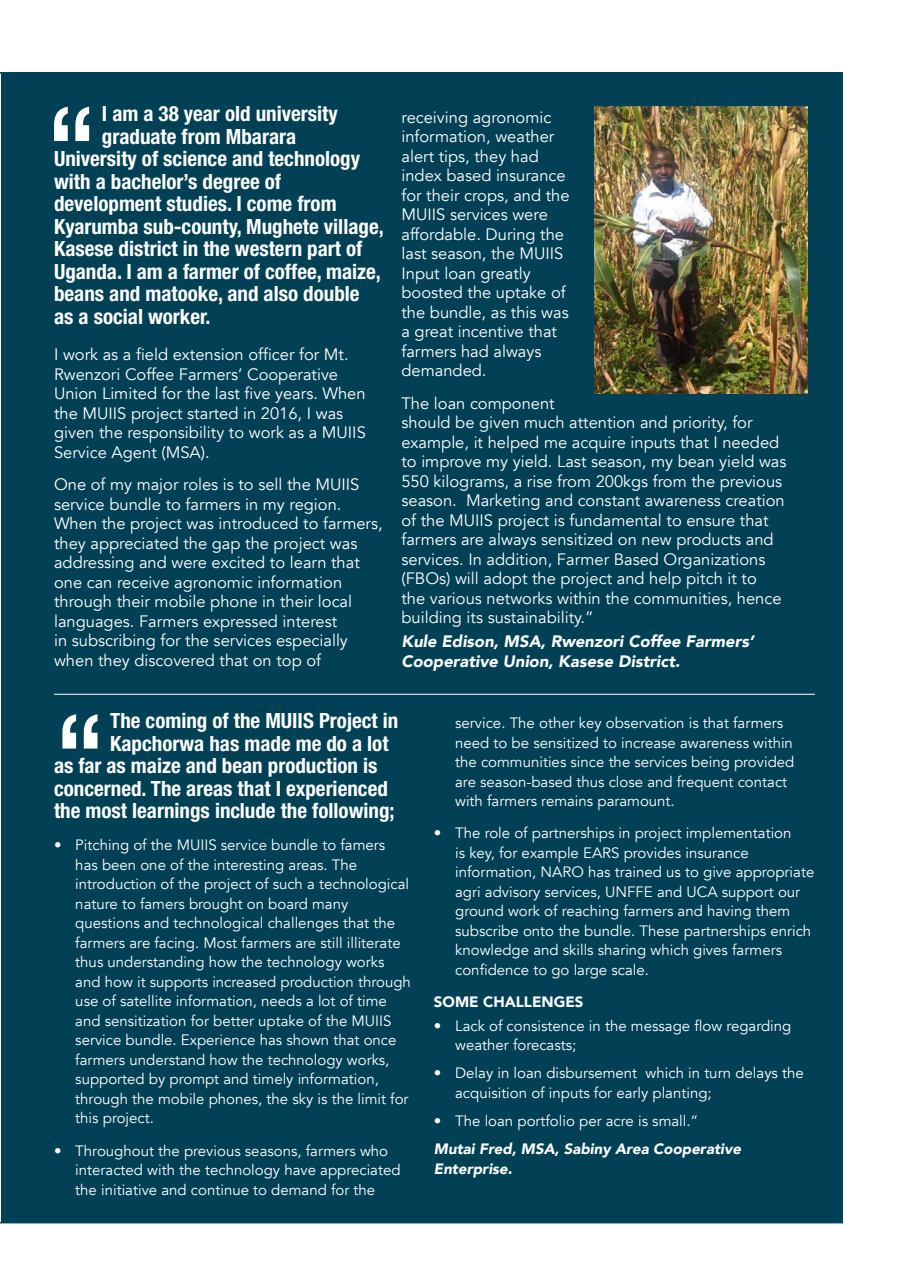
<style>
.page{position:relative;width:898px;height:1276px;background:#fff}
.page>*{position:absolute;margin:0;border:0;box-sizing:border-box;transform-origin:0 0}
.t1{font:700 condensed 21px "Helvetica Neue LT Std";color:#fff}
.t2{font:16.5px/19.5px "Avenir";color:#fff}
.t3{font:italic 900 16.5px/19.5px "Avenir";color:#fff}
.t4{font:15px/19.5px "Avenir";color:#fff}
.t5{font:italic 900 15px/19.5px "Avenir";color:#fff}
.t6{font:900 15px "Avenir";color:#fff}
</style>
<div class="page">
<div style="left:0;top:72px;width:842px;height:1151px;background:#014055"></div>
<hr style="left:54px;top:694px;width:760px;height:1px;background:#fff">
<svg style="left:62px;top:714px;width:35px;height:34px"></svg>
<svg style="left:54px;top:107px;width:35px;height:34px"></svg>
<img style="left:594px;top:106px;width:213px;height:287px">
<h1 class="t1" style="left:102px;top:101px;width:237px">I am a 38 year old university</h1>
<h1 class="t1" style="left:102px;top:124px;width:196px">graduate from Mbarara</h1>
<h1 class="t1" style="left:54px;top:146px;width:307px">University of science and technology</h1>
<h1 class="t1" style="left:54px;top:169px;width:228px">with a bachelor’s degree of</h1>
<h1 class="t1" style="left:54px;top:191px;width:284px">development studies. I come from</h1>
<h1 class="t1" style="left:54px;top:214px;width:331px">Kyarumba sub-county, Mughete village,</h1>
<h1 class="t1" style="left:54px;top:236px;width:310px">Kasese district in the western part of</h1>
<h1 class="t1" style="left:54px;top:259px;width:328px">Uganda. I am a farmer of coffee, maize,</h1>
<h1 class="t1" style="left:54px;top:281px;width:307px">beans and matooke, and also double</h1>
<h1 class="t1" style="left:54px;top:304px;width:158px">as a social worker.</h1>
<p class="t2" style="left:54px;top:345px;width:313px">I work as a field extension officer for Mt.<br>Rwenzori Coffee Farmers’ Cooperative Union Limited for the last five years. When the MUIIS project started in 2016, I was given the responsibility to work as a MUIIS Service Agent (MSA).</p>
<p class="t2" style="left:54px;top:475px;width:330px">One of my major roles is to sell the MUIIS service bundle to farmers in my region.<br>When the project was introduced to farmers, they appreciated the gap the project was addressing and were excited to learn that one can receive agronomic information through their mobile phone in their local languages. Farmers expressed interest<br>in subscribing for the services especially when they discovered that on top of</p>
<p class="t2" style="left:401px;top:108px;width:170px">receiving agronomic information, weather alert tips, they had index based insurance for their crops, and the<br>MUIIS services were affordable. During the last season, the MUIIS<br>Input loan greatly boosted the uptake of the bundle, as this was a great incentive that farmers had always demanded.</p>
<p class="t2" style="left:401px;top:393px;width:386px">The loan component<br>should be given much attention and priority, for example, it helped me acquire inputs that I needed to improve my yield. Last season, my bean yield was 550 kilograms, a rise from 200kgs from the previous season. Marketing and constant awareness creation of the MUIIS project is fundamental to ensure that farmers are always sensitized on new products and services. In addition, Farmer Based Organizations (FBOs) will adopt the project and help pitch it to<br>the various networks within the communities, hence building its sustainability.”</p>
<p class="t3" style="left:401px;top:631px;width:354px">Kule Edison, MSA, Rwenzori Coffee Farmers’<br>Cooperative Union, Kasese District.</p>
<h1 class="t1" style="left:110px;top:708px;width:289px">The coming of the MUIIS Project in</h1>
<h1 class="t1" style="left:110px;top:730px;width:280px">Kapchorwa has made me do a lot</h1>
<h1 class="t1" style="left:54px;top:753px;width:325px">as far as maize and bean production is</h1>
<h1 class="t1" style="left:54px;top:775px;width:335px">concerned. The areas that I experienced</h1>
<h1 class="t1" style="left:54px;top:798px;width:342px">the most learnings include the following;</h1>
<p class="t4" style="left:75px;top:835px;width:337px;text-indent:-21px">• Pitching of the MUIIS service bundle to famers has been one of the interesting areas. The introduction of the project of such a technological nature to famers brought on board many questions and technological challenges that the farmers are facing. Most farmers are still illiterate thus understanding how the technology works and how it supports increased production through use of satellite information, needs a lot of time and sensitization for better uptake of the MUIIS service bundle. Experience has shown that once farmers understand how the technology works, supported by prompt and timely information, through the mobile phones, the sky is the limit for this project.</p>
<p class="t4" style="left:75px;top:1141px;width:326px;text-indent:-21px">• Throughout the previous seasons, farmers who interacted with the technology have appreciated the initiative and continue to demand for the</p>
<p class="t4" style="left:455px;top:713px;width:340px">service. The other key observation is that farmers need to be sensitized to increase awareness within the communities since the services being provided are season-based thus close and frequent contact with farmers remains paramount.</p>
<p class="t4" style="left:455px;top:823px;width:360px;text-indent:-21px">• The role of partnerships in project implementation<br>is key, for example EARS provides insurance information, NARO has trained us to give appropriate agri advisory services, UNFFE and UCA support our ground work of reaching farmers and having them subscribe onto the bundle. These partnerships enrich knowledge and skills sharing which gives farmers confidence to go large scale.</p>
<p class="t6" style="left:434px;top:989px;width:151px">SOME CHALLENGES</p>
<p class="t4" style="left:455px;top:1016px;width:337px;text-indent:-21px">• Lack of consistence in the message flow regarding weather forecasts;</p>
<p class="t4" style="left:455px;top:1063px;width:350px;text-indent:-21px">• Delay in loan disbursement which in turn delays the acquisition of inputs for early planting;</p>
<p class="t4" style="left:434px;top:1111px;width:266px">• The loan portfolio per acre is small.”</p>
<p class="t5" style="left:434px;top:1139px;width:308px">Mutai Fred, MSA, Sabiny Area Cooperative<br>Enterprise.</p>
</div>
